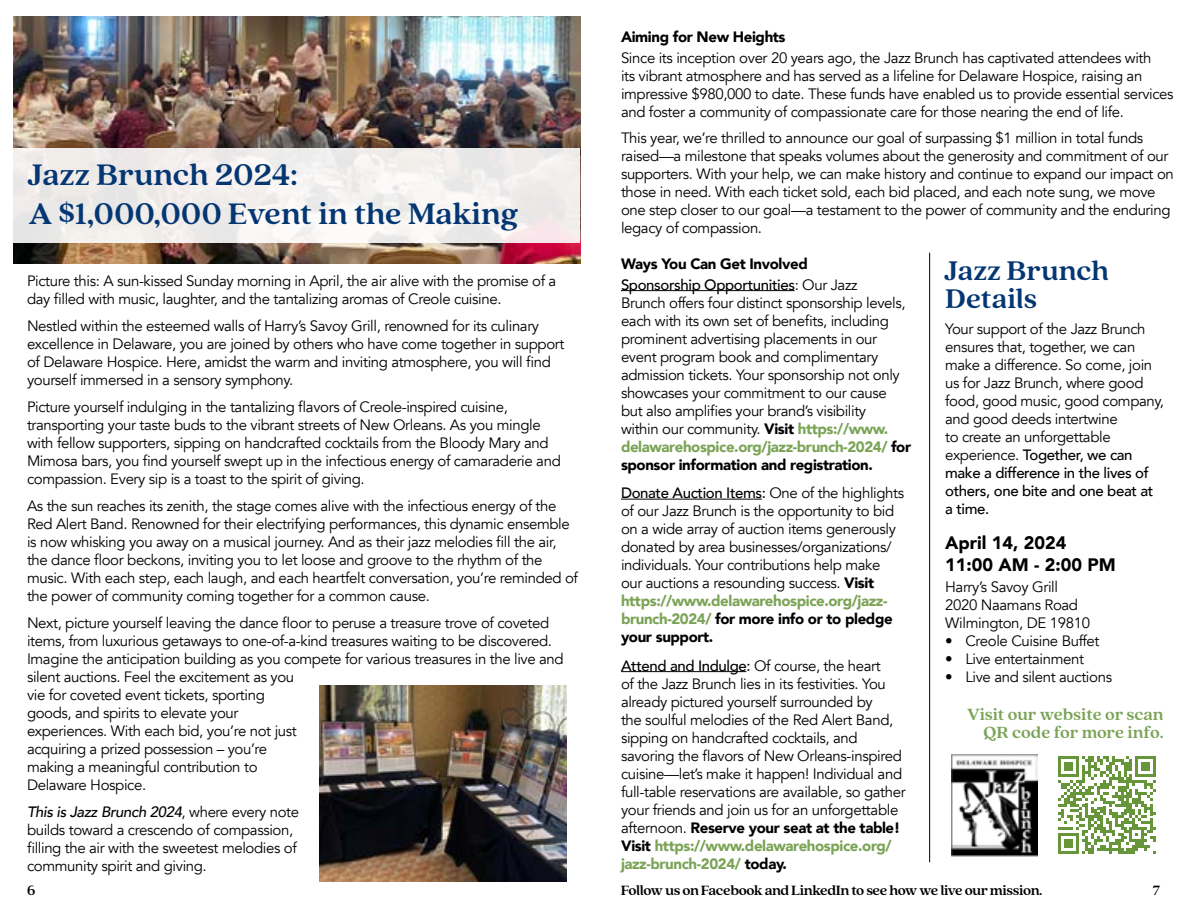
<style>
.page{position:relative;width:1188px;height:918px;background:#fff}
.page>*{position:absolute;margin:0;border:0;box-sizing:border-box;transform-origin:0 0}
.t1{font:700 33px/39.6px "Quincy CF";color:#043673}
.t2{font:700 30px/28.5px "Quincy CF";color:#043673}
.t3{font:700 18px/18px "Quincy CF";letter-spacing:-.005em;color:#7aa355;text-align:right}
.t4{font:900 18px/21.6px "Avenir";color:#000}
.t5{font:15px/18px "Avenir";letter-spacing:-.025em;color:#000}
.t6{font:700 15px "Quincy CF";letter-spacing:-.03em;color:#000}
.t7{font:500 15px/21px "Avenir";letter-spacing:-.025em;color:#000}
.t8{font:900 15px "Avenir";letter-spacing:-.025em;color:#000}
.s1{font-weight:500;font-style:italic}
.s2{font-weight:900}
.s3{font-weight:400}
.s4{font-weight:900;color:#7aa355}
.s5{font-weight:500}
</style>
<div class="page">
<hr style="left:621px;top:290px;width:174px;height:1px;background:#000">
<hr style="left:621px;top:499px;width:141px;height:1px;background:#000">
<hr style="left:621px;top:671px;width:126px;height:1px;background:#000">
<img style="left:14px;top:16px;width:566px;height:247px">
<div style="left:14px;top:148px;width:566px;height:95px;background:#f1eeec"></div>
<hr style="left:929px;top:253px;width:1px;height:609px;background:#000">
<img style="left:320px;top:686px;width:247px;height:196px">
<svg style="left:1058px;top:756px;width:98px;height:98px"></svg>
<img style="left:952px;top:754px;width:86px;height:103px">
<h1 class="t1" style="left:29px;top:153px;width:492px">Jazz Brunch 2024:<br>A $1,000,000 Event in the Making</h1>
<p class="t5" style="left:27px;top:272px;width:531px">Picture this: A sun-kissed Sunday morning in April, the air alive with the promise of a day filled with music, laughter, and the tantalizing aromas of Creole cuisine.</p>
<p class="t5" style="left:27px;top:317px;width:539px">Nestled within the esteemed walls of Harry’s Savoy Grill, renowned for its culinary excellence in Delaware, you are joined by others who have come together in support of Delaware Hospice. Here, amidst the warm and inviting atmosphere, you will find yourself immersed in a sensory symphony.</p>
<p class="t5" style="left:27px;top:398px;width:535px">Picture yourself indulging in the tantalizing flavors of Creole-inspired cuisine, transporting your taste buds to the vibrant streets of New Orleans. As you mingle with fellow supporters, sipping on handcrafted cocktails from the Bloody Mary and Mimosa bars, you find yourself swept up in the infectious energy of camaraderie and compassion. Every sip is a toast to the spirit of giving.</p>
<p class="t5" style="left:27px;top:497px;width:553px">As the sun reaches its zenith, the stage comes alive with the infectious energy of the Red Alert Band. Renowned for their electrifying performances, this dynamic ensemble is now whisking you away on a musical journey. And as their jazz melodies fill the air, the dance floor beckons, inviting you to let loose and groove to the rhythm of the music. With each step, each laugh, and each heartfelt conversation, you’re reminded of the power of community coming together for a common cause.</p>
<p class="t5" style="left:27px;top:614px;width:538px">Next, picture yourself leaving the dance floor to peruse a treasure trove of coveted items, from luxurious getaways to one-of-a-kind treasures waiting to be discovered.<br>Imagine the anticipation building as you compete for various treasures in the live and silent auctions. Feel the excitement as you<br>vie for coveted event tickets, sporting<br>goods, and spirits to elevate your<br>experiences. With each bid, you’re not just<br>acquiring a prized possession – you’re<br>making a meaningful contribution to<br>Delaware Hospice.</p>
<p class="t5" style="left:27px;top:803px;width:274px"><span class="s1">This is Jazz Brunch 2024</span>, where every note builds toward a crescendo of compassion, filling the air with the sweetest melodies of community spirit and giving.</p>
<p class="t8" style="left:621px;top:24px;width:166px">Aiming for New Heights</p>
<p class="t5" style="left:621px;top:49px;width:554px">Since its inception over 20 years ago, the Jazz Brunch has captivated attendees with<br>its vibrant atmosphere and has served as a lifeline for Delaware Hospice, raising an impressive $980,000 to date. These funds have enabled us to provide essential services and foster a community of compassionate care for those nearing the end of life.</p>
<p class="t5" style="left:621px;top:129px;width:554px">This year, we’re thrilled to announce our goal of surpassing $1 million in total funds raised—a milestone that speaks volumes about the generosity and commitment of our supporters. With your help, we can make history and continue to expand our impact on those in need. With each ticket sold, each bid placed, and each note sung, we move one step closer to our goal—a testament to the power of community and the enduring legacy of compassion.</p>
<p class="t7" style="left:621px;top:252px;width:238px"><span class="s2">Ways You Can Get Involved<br></span>Sponsorship Opportunities<span class="s3">: Our Jazz</span></p>
<p class="t5" style="left:621px;top:294px;width:292px">Brunch offers four distinct sponsorship levels, each with its own set of benefits, including prominent advertising placements in our event program book and complimentary admission tickets. Your sponsorship not only showcases your commitment to our cause but also amplifies your brand’s visibility<br>within our community. <span class="s2">Visit</span> <span class="s4">https://www. delawarehospice.org/jazz-brunch-2024/</span> <span class="s2">for sponsor information and registration.</span></p>
<p class="t5" style="left:621px;top:484px;width:285px"><span class="s5">Donate Auction Items:</span> One of the highlights of our Jazz Brunch is the opportunity to bid on a wide array of auction items generously donated by area businesses/organizations/ individuals. Your contributions help make our auctions a resounding success. <span class="s2">Visit </span><span class="s4">https://www.delawarehospice.org/jazz&shy;brunch-2024/</span> <span class="s2">for more info or to pledge your support.</span></p>
<p class="t5" style="left:621px;top:657px;width:286px"><span class="s5">Attend and Indulge:</span> Of course, the heart<br>of the Jazz Brunch lies in its festivities. You already pictured yourself surrounded by<br>the soulful melodies of the Red Alert Band, sipping on handcrafted cocktails, and savoring the flavors of New Orleans-inspired cuisine—let’s make it happen! Individual and full-table reservations are available, so gather your friends and join us for an unforgettable afternoon. <span class="s2">Reserve your seat at the table!<br>Visit</span> <span class="s4">https://www.delawarehospice.org/ jazz-brunch-2024/</span> <span class="s2">today.</span></p>
<h2 class="t2" style="left:945px;top:255px;width:165px">Jazz Brunch<br>Details</h2>
<p class="t5" style="left:945px;top:320px;width:220px">Your support of the Jazz Brunch ensures that, together, we can make a difference. So come, join us for Jazz Brunch, where good food, good music, good company, and good deeds intertwine<br>to create an unforgettable experience. <span class="s5">Together, we can make a difference in the lives of others, one bite and one beat at a time.</span></p>
<p class="t4" style="left:945px;top:532px;width:172px">April 14, 2024<br>11:00 AM - 2:00 PM</p>
<p class="t5" style="left:945px;top:578px;width:146px">Harry’s Savoy Grill<br>2020 Naamans Road<br>Wilmington, DE 19810</p>
<p class="t5" style="left:945px;top:632px;width:156px">• Creole Cuisine Buffet</p>
<p class="t5" style="left:945px;top:650px;width:140px">• Live entertainment</p>
<p class="t5" style="left:945px;top:668px;width:168px">• Live and silent auctions</p>
<p class="t3" style="left:967px;top:705px;width:198px">Visit our website or scan<br>QR code for more info.</p>
<p class="t6" style="left:27px;top:880px;width:10px">6</p>
<p class="t6" style="left:621px;top:880px;width:423px">Follow us on Facebook and LinkedIn to see how we live our mission.</p>
<p class="t6" style="left:1152px;top:880px;width:9px">7</p>
</div>
